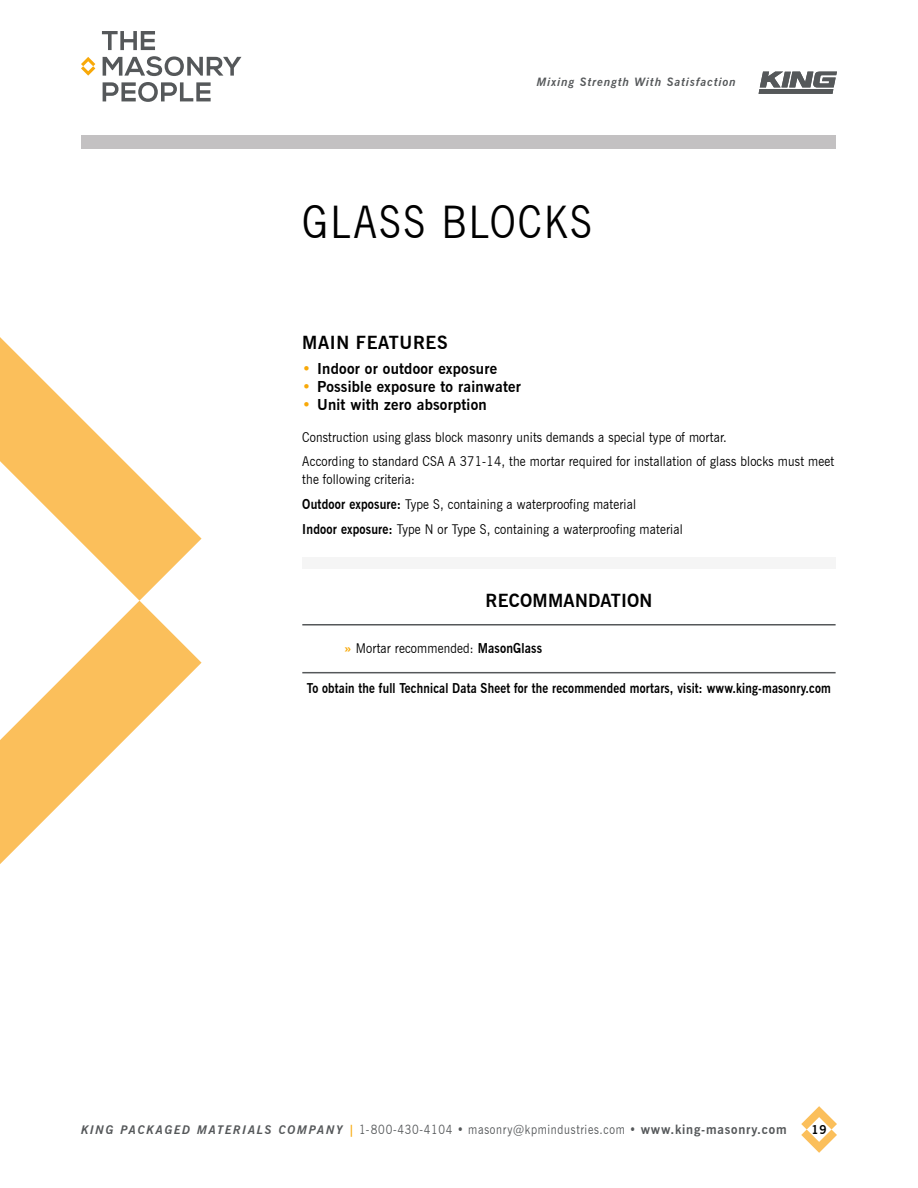
<style>
.page{position:relative;width:918px;height:1188px;background:#fff}
.page>*{position:absolute;margin:0;border:0;box-sizing:border-box;transform-origin:0 0}
.t1{font:45px "News Gothic BT";letter-spacing:.055em;color:#000;scale:.87 1}
.t2{font:700 18px "News Gothic BT";letter-spacing:.015em;color:#000}
.t3{font:700 18px "News Gothic BT";letter-spacing:.035em;color:#000}
.t4{font:700 15px "News Gothic BT";letter-spacing:.015em;color:#000}
.t5{font:13.5px/24.8px "News Gothic BT";letter-spacing:.015em;color:#000;scale:.9 1}
.t6{font:700 13.5px "News Gothic BT";letter-spacing:.015em;color:#000;scale:.87 1}
.t7{font:12.75px "News Gothic BT";letter-spacing:.06em;color:#55585a;scale:.87 1}
.t8{font:700 12px "News Gothic BT";color:#000}
.t9{font:italic 700 11.7px "News Gothic BT";letter-spacing:.08em;color:#55585a}
.s1{color:#f8a909}
.s2{font-weight:700}
.s3{font-weight:700;color:#f8a909}
.s4{font-weight:700;font-style:italic;font-size:12px}
.s5{font-weight:700;font-style:italic;font-size:12px;color:#f8a909}
</style>
<div class="page">
<svg style="left:801px;top:1106px;width:36px;height:47px"></svg>
<div style="left:81px;top:135px;width:755px;height:14px;background:#c3c1c2"></div>
<svg style="left:0;top:337px;width:202px;height:264px"></svg>
<svg style="left:0;top:601px;width:202px;height:263px"></svg>
<svg style="left:759px;top:72px;width:78px;height:22px"></svg>
<svg style="left:103px;top:56px;width:138px;height:20px"></svg>
<svg style="left:103px;top:82px;width:108px;height:20px"></svg>
<svg style="left:102px;top:31px;width:53px;height:19px"></svg>
<svg style="left:81px;top:57px;width:14px;height:19px"></svg>
<hr style="left:302px;top:672px;width:534px;height:1px;background:#55585a">
<hr style="left:302px;top:624px;width:534px;height:2px;background:#55585a">
<div style="left:302px;top:557px;width:534px;height:12px;background:#f5f5f5"></div>
<p class="t9" style="left:537px;top:75px;width:201px">Mixing Strength With Satisfaction</p>
<h1 class="t1" style="left:302px;top:195px;width:335px">GLASS BLOCKS</h1>
<h2 class="t3" style="left:302px;top:332px;width:147px">MAIN FEATURES</h2>
<p class="t4" style="left:302px;top:360px;width:196px"><span class="s1">•</span> Indoor or outdoor exposure</p>
<p class="t4" style="left:302px;top:378px;width:220px"><span class="s1">•</span> Possible exposure to rainwater</p>
<p class="t4" style="left:302px;top:396px;width:186px"><span class="s1">•</span> Unit with zero absorption</p>
<p class="t5" style="left:302px;top:424px;width:592px">Construction using glass block masonry units demands a special type of mortar.<br>According to standard CSA A 371-14, the mortar required for installation of glass blocks must meet</p>
<p class="t5" style="left:302px;top:467px;width:424px">the following criteria:<br><span class="s2">Outdoor exposure:</span> Type S, containing a waterproofing material<br><span class="s2">Indoor exposure:</span> Type N or Type S, containing a waterproofing material</p>
<h2 class="t2" style="left:485px;top:590px;width:169px">RECOMMANDATION</h2>
<p class="t5" style="left:344px;top:636px;width:221px"><span class="s3">»</span> Mortar recommended: <span class="s2">MasonGlass</span></p>
<p class="t6" style="left:307px;top:680px;width:604px">To obtain the full Technical Data Sheet for the recommended mortars, visit: www.king-masonry.com</p>
<p class="t7" style="left:81px;top:1122px;width:813px"><span class="s4">KING PACKAGED MATERIALS COMPANY</span> <span class="s5">|</span> 1-800-430-4104 • masonry@kpmindustries.com • <span class="s2">www.king-masonry.com</span></p>
<p class="t8" style="left:812px;top:1123px;width:17px">19</p>
</div>
